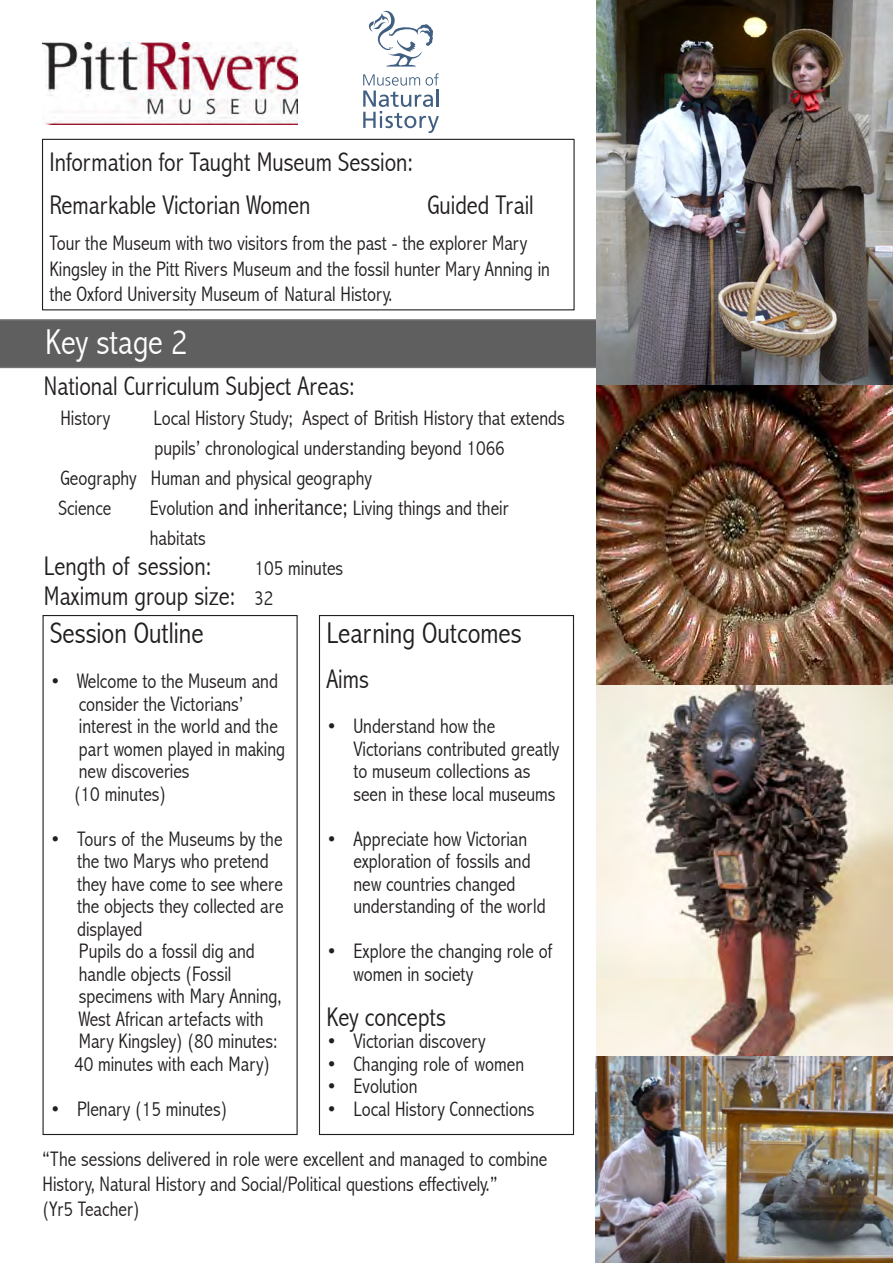
<style>
.page{position:relative;width:893px;height:1263px;background:#fff}
.page>*{position:absolute;margin:0;border:0;box-sizing:border-box;transform-origin:0 0}
.t1{font:300 condensed 36px "Abadi";color:#fff}
.t2{font:300 condensed 30px "Abadi";color:#231f20}
.t3{font:300 condensed 27px "Abadi";color:#231f20}
.t4{font:300 condensed 21px/22.5px "Abadi";color:#231f20}
.s1{font-size:24px}
.s2{font-size:21px}
</style>
<div class="page">
<div style="left:0;top:319px;width:596px;height:49px;background:#5f5f5f"></div>
<img style="left:43px;top:43px;width:255px;height:81px">
<img style="left:596px;top:0;width:297px;height:385px">
<img style="left:596px;top:684px;width:297px;height:373px">
<img style="left:595px;top:1057px;width:298px;height:206px">
<svg style="left:369px;top:10px;width:64px;height:57px"></svg>
<svg style="left:363px;top:73px;width:76px;height:60px"></svg>
<div style="left:43px;top:615px;width:255px;height:520px;border:1px solid #231f20"></div>
<div style="left:319px;top:615px;width:255px;height:520px;border:1px solid #231f20"></div>
<div style="left:42px;top:139px;width:533px;height:171px;border:1px solid #231f20"></div>
<img style="left:596px;top:385px;width:297px;height:299px">
<p class="t3" style="left:49px;top:147px;width:365px">Information for Taught Museum Session:</p>
<p class="t3" style="left:49px;top:190px;width:263px">Remarkable Victorian Women</p>
<p class="t3" style="left:427px;top:190px;width:108px">Guided Trail</p>
<p class="t4" style="left:49px;top:231px;width:502px;line-height:25.2px">Tour the Museum with two visitors from the past - the explorer Mary<br>Kingsley in the Pitt Rivers Museum and the fossil hunter Mary Anning in the Oxford University Museum of Natural History.</p>
<p class="t1" style="left:45px;top:321px;width:144px">Key stage 2</p>
<p class="t3" style="left:44px;top:370px;width:312px">National Curriculum Subject Areas:</p>
<p class="t4" style="left:60px;top:407px;width:51px">History</p>
<p class="t4" style="left:154px;top:407px;width:413px">Local History Study; Aspect of British History that extends</p>
<p class="t4" style="left:155px;top:437px;width:352px">pupils’ chronological understanding beyond 1066</p>
<p class="t4" style="left:60px;top:467px;width:313px">Geography Human and physical geography</p>
<p class="t4" style="left:58px;top:497px;width:54px">Science</p>
<p class="t4" style="left:150px;top:497px;width:360px">Evolution <span class="s1">and inheritance;</span> Living things and their</p>
<p class="t4" style="left:150px;top:527px;width:58px">habitats</p>
<p class="t3" style="left:44px;top:550px;width:169px">Length of session:</p>
<p class="t4" style="left:255px;top:557px;width:90px">105 minutes</p>
<p class="t3" style="left:44px;top:580px;width:231px">Maximum group size: <span class="s2">32</span></p>
<p class="t2" style="left:50px;top:616px;width:155px">Session Outline</p>
<p class="t4" style="left:50px;top:670px;width:229px">• Welcome to the Museum and</p>
<p class="t4" style="left:79px;top:692px;width:166px">consider the Victorians’</p>
<p class="t4" style="left:79px;top:715px;width:200px">interest in the world and the</p>
<p class="t4" style="left:79px;top:737px;width:208px">part women played in making</p>
<p class="t4" style="left:79px;top:760px;width:112px">new discoveries</p>
<p class="t4" style="left:74px;top:782px;width:94px">(10 minutes)</p>
<p class="t4" style="left:77px;top:827px;width:208px;text-indent:-27px">• Tours of the Museums by the the two Marys who pretend they have come to see where the objects they collected are displayed</p>
<p class="t4" style="left:79px;top:940px;width:177px">Pupils do a fossil dig and handle objects (Fossil</p>
<p class="t4" style="left:79px;top:985px;width:204px">specimens with Mary Anning,<br>West African artefacts with</p>
<p class="t4" style="left:79px;top:1030px;width:200px">Mary Kingsley) (80 minutes:</p>
<p class="t4" style="left:74px;top:1052px;width:197px">40 minutes with each Mary)</p>
<p class="t4" style="left:50px;top:1097px;width:179px">• Plenary (15 minutes)</p>
<p class="t2" style="left:326px;top:616px;width:197px">Learning Outcomes</p>
<p class="t3" style="left:326px;top:664px;width:44px">Aims</p>
<p class="t4" style="left:353px;top:715px;width:207px;text-indent:-27px">• Understand how the<br>Victorians contributed greatly to museum collections as seen in these local museums</p>
<p class="t4" style="left:353px;top:827px;width:194px;text-indent:-27px">• Appreciate how Victorian exploration of fossils and new countries changed understanding of the world</p>
<p class="t4" style="left:353px;top:940px;width:200px;text-indent:-27px">• Explore the changing role of women in society</p>
<p class="t3" style="left:326px;top:1001px;width:121px">Key concepts</p>
<p class="t4" style="left:326px;top:1030px;width:161px">• Victorian discovery</p>
<p class="t4" style="left:326px;top:1052px;width:199px">• Changing role of women</p>
<p class="t4" style="left:326px;top:1075px;width:93px">• Evolution</p>
<p class="t4" style="left:326px;top:1097px;width:210px">• Local History Connections</p>
<p class="t4" style="left:43px;top:1146px;width:506px;line-height:25.2px">“The sessions delivered in role were excellent and managed to combine<br>History, Natural History and Social/Political questions effectively.”<br>(Yr5 Teacher)</p>
</div>
